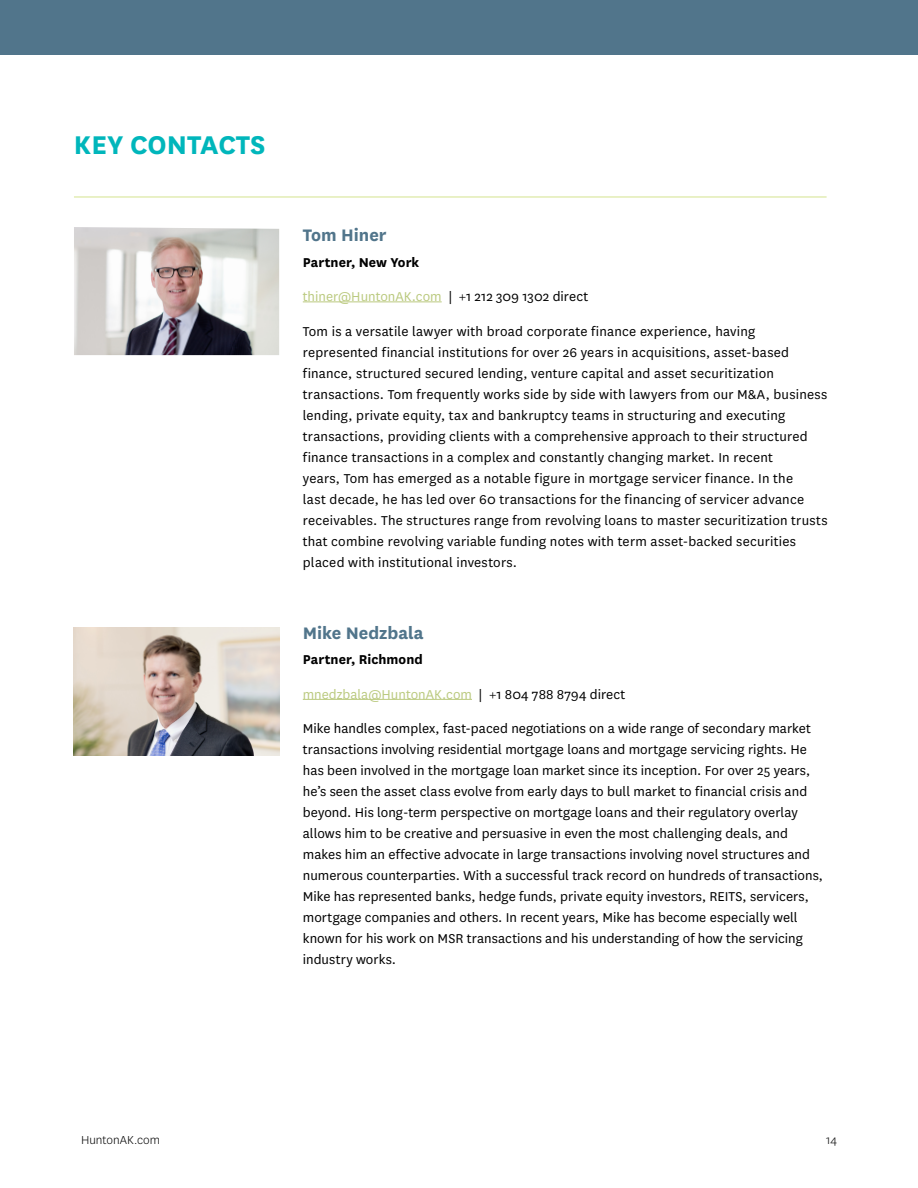
<style>
.page{position:relative;width:918px;height:1188px;background:#fff}
.page>*{position:absolute;margin:0;border:0;box-sizing:border-box;transform-origin:0 0}
.t1{font:700 30px "National";color:#00b6bb}
.t2{font:700 19.5px "National";color:#51758b}
.t3{font:15px/21px "National";letter-spacing:.01em;color:#000}
.t4{font:15px "National";color:#bbca80}
.t5{font:700 15px "National";letter-spacing:.005em;color:#000}
.t6{font:300 13.5px "National";color:#000}
.s1{color:#000}
</style>
<div class="page">
<hr style="left:74px;top:197px;width:753px;height:1px;background:#d4e48f">
<div style="left:0;top:0;width:918px;height:55px;background:#51758b"></div>
<img style="left:74px;top:227px;width:205px;height:128px">
<img style="left:74px;top:628px;width:205px;height:128px">
<hr style="left:303px;top:301px;width:139px;height:1px;background:#bbca80">
<hr style="left:303px;top:699px;width:169px;height:1px;background:#bbca80">
<h1 class="t1" style="left:74px;top:123px;width:193px">KEY CONTACTS</h1>
<h2 class="t2" style="left:303px;top:222px;width:85px">Tom Hiner</h2>
<p class="t5" style="left:303px;top:252px;width:118px">Partner, New York</p>
<p class="t4" style="left:303px;top:287px;width:287px">thiner@HuntonAK.com <span class="s1">| +1 212 309 1302 direct</span></p>
<p class="t3" style="left:303px;top:320px;width:526px">Tom is a versatile lawyer with broad corporate finance experience, having represented financial institutions for over 26 years in acquisitions, asset-based finance, structured secured lending, venture capital and asset securitization transactions. Tom frequently works side by side with lawyers from our M&amp;A, business lending, private equity, tax and bankruptcy teams in structuring and executing transactions, providing clients with a comprehensive approach to their structured finance transactions in a complex and constantly changing market. In recent<br>years, Tom has emerged as a notable figure in mortgage servicer finance. In the<br>last decade, he has led over 60 transactions for the financing of servicer advance receivables. The structures range from revolving loans to master securitization trusts that combine revolving variable funding notes with term asset-backed securities placed with institutional investors.</p>
<h2 class="t2" style="left:303px;top:619px;width:122px">Mike Nedzbala</h2>
<p class="t5" style="left:303px;top:649px;width:122px">Partner, Richmond</p>
<p class="t4" style="left:303px;top:685px;width:324px">mnedzbala@HuntonAK.com <span class="s1">| +1 804 788 8794 direct</span></p>
<p class="t3" style="left:303px;top:718px;width:522px">Mike handles complex, fast-paced negotiations on a wide range of secondary market transactions involving residential mortgage loans and mortgage servicing rights. He has been involved in the mortgage loan market since its inception. For over 25 years, he’s seen the asset class evolve from early days to bull market to financial crisis and beyond. His long-term perspective on mortgage loans and their regulatory overlay allows him to be creative and persuasive in even the most challenging deals, and makes him an effective advocate in large transactions involving novel structures and numerous counterparties. With a successful track record on hundreds of transactions, Mike has represented banks, hedge funds, private equity investors, REITS, servicers, mortgage companies and others. In recent years, Mike has become especially well known for his work on MSR transactions and his understanding of how the servicing industry works.</p>
<p class="t6" style="left:81px;top:1132px;width:80px">HuntonAK.com</p>
<p class="t6" style="left:826px;top:1132px;width:12px">14</p>
</div>
